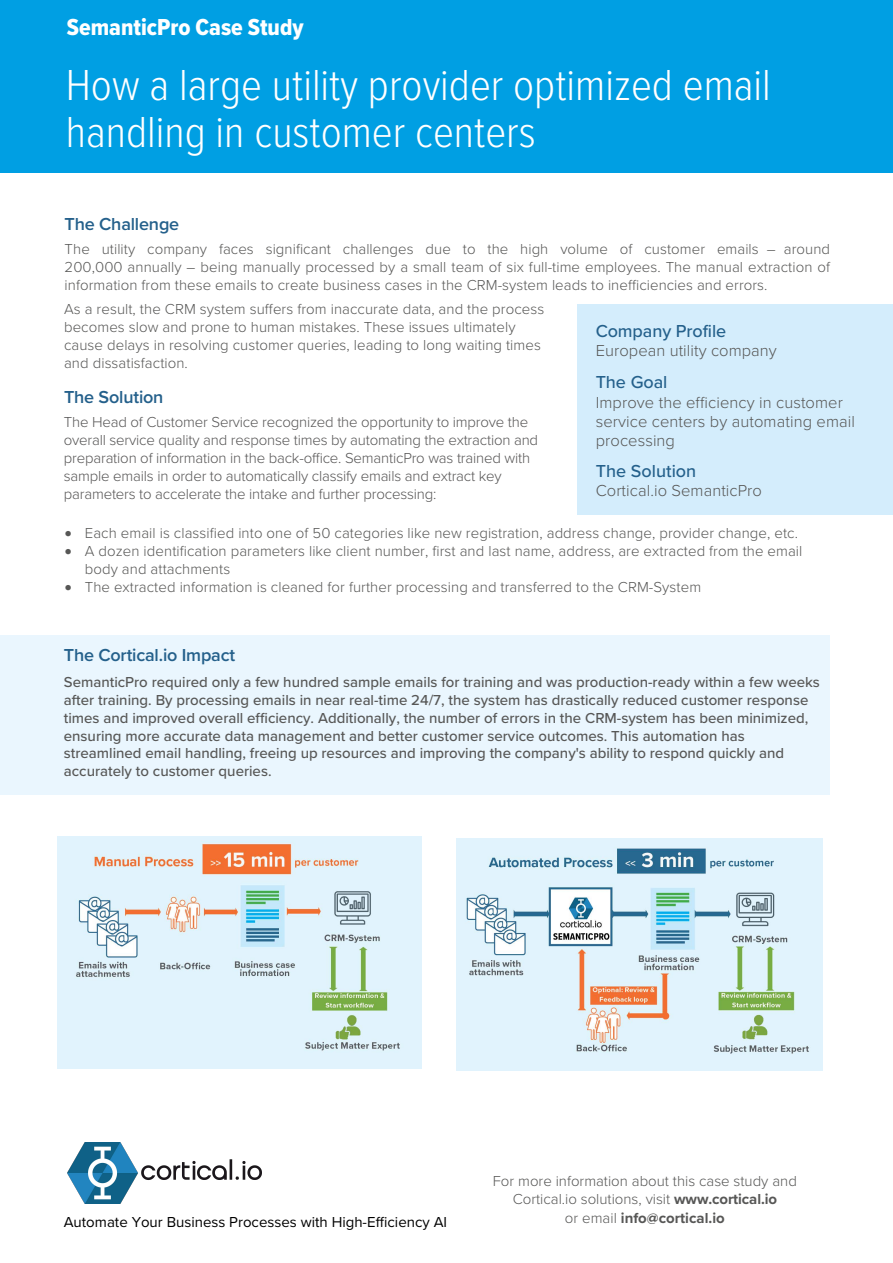
<style>
.page{position:relative;width:893px;height:1263px;background:#fff}
.page>*{position:absolute;margin:0;border:0;box-sizing:border-box;transform-origin:0 0}
.t1{font:300 45px/47px "Proxima Nova Cond";color:#fff}
.t2{font:24px "Proxima Nova Cond Extrabld";color:#fff}
.t3{font:600 18px "Proxima Nova";letter-spacing:-.01em;color:#24608b}
.t4{font:500 18px "Proxima Nova";letter-spacing:-.005em;color:#24608b}
.t5{font:300 16.5px/19px "Proxima Nova";letter-spacing:.005em;color:#575756}
.t6{font:300 15px/18px "Proxima Nova";letter-spacing:.005em;color:#575756}
.t7{font:500 15px/17.9px "Proxima Nova";color:#575756}
.t8{font:300 15px/18px "Proxima Nova";letter-spacing:-.01em;color:#575656}
.t9{font:15px "Proxima Nova";color:#000}
.s1{font-weight:700}
</style>
<div class="page">
<div style="left:0;top:0;width:893px;height:172px;background:#009fe3"></div>
<div style="left:0;top:635px;width:829px;height:160px;background:#eaf6fe"></div>
<div style="left:578px;top:305px;width:315px;height:210px;background:#d4edfc"></div>
<img style="left:67px;top:1142px;width:194px;height:61px">
<img style="left:456px;top:838px;width:366px;height:233px">
<img style="left:58px;top:836px;width:364px;height:232px">
<h2 class="t2" style="left:67px;top:12px;width:238px">SemanticPro Case Study</h2>
<h1 class="t1" style="left:66px;top:60px;width:707px">How a large utility provider optimized email handling in customer centers</h1>
<p class="t3" style="left:65px;top:211px;width:116px">The Challenge</p>
<p class="t6" style="left:65px;top:240px;width:767px;text-align:justify">The utility company faces significant challenges due to the high volume of customer emails – around 200,000 annually – being manually processed by a small team of six full-time employees. The manual extraction of information from these emails to create business cases in the CRM-system leads to inefficiencies and errors.</p>
<p class="t6" style="left:64px;top:299px;width:482px">As a result, the CRM system suffers from inaccurate data, and the process becomes slow and prone to human mistakes. These issues ultimately cause delays in resolving customer queries, leading to long waiting times and dissatisfaction.</p>
<p class="t3" style="left:64px;top:384px;width:101px">The Solution</p>
<p class="t8" style="left:64px;top:412px;width:476px">The Head of Customer Service recognized the opportunity to improve the overall service quality and response times by automating the extraction and preparation of information in the back-office. SemanticPro was trained with sample emails in order to automatically classify emails and extract key parameters to accelerate the intake and further processing:</p>
<p class="t4" style="left:596px;top:318px;width:132px">Company Profile</p>
<p class="t5" style="left:596px;top:340px;width:183px">European utility company</p>
<p class="t4" style="left:596px;top:368px;width:73px">The Goal</p>
<p class="t5" style="left:596px;top:392px;width:261px">Improve the efficiency in customer service centers by automating email processing</p>
<p class="t4" style="left:596px;top:457px;width:102px">The Solution</p>
<p class="t5" style="left:596px;top:480px;width:168px">Cortical.io SemanticPro</p>
<p class="t6" style="left:65px;top:523px;width:735px">• Each email is classified into one of 50 categories like new registration, address change, provider change, etc.</p>
<p class="t6" style="left:85px;top:541px;width:719px;text-indent:-20px">• A dozen identification parameters like client number, first and last name, address, are extracted from the email body and attachments</p>
<p class="t6" style="left:65px;top:577px;width:638px">• The extracted information is cleaned for further processing and transferred to the CRM-System</p>
<p class="t3" style="left:64px;top:642px;width:173px">The Cortical.io Impact</p>
<p class="t7" style="left:64px;top:672px;width:758px">SemanticPro required only a few hundred sample emails for training and was production-ready within a few weeks after training. By processing emails in near real-time 24/7, the system has drastically reduced customer response times and improved overall efficiency. Additionally, the number of errors in the CRM-system has been minimized, ensuring more accurate data management and better customer service outcomes. This automation has streamlined email handling, freeing up resources and improving the company's ability to respond quickly and accurately to customer queries.</p>
<p class="t9" style="left:64px;top:1211px;width:385px">Automate Your Business Processes with High-Efficiency AI</p>
<p class="t6" style="left:493px;top:1171px;width:306px;text-align:center">For more information about this case study and<br>Cortical.io solutions, visit <span class="s1">www.cortical.io<br></span>or email <span class="s1">info@cortical.io</span></p>
</div>
